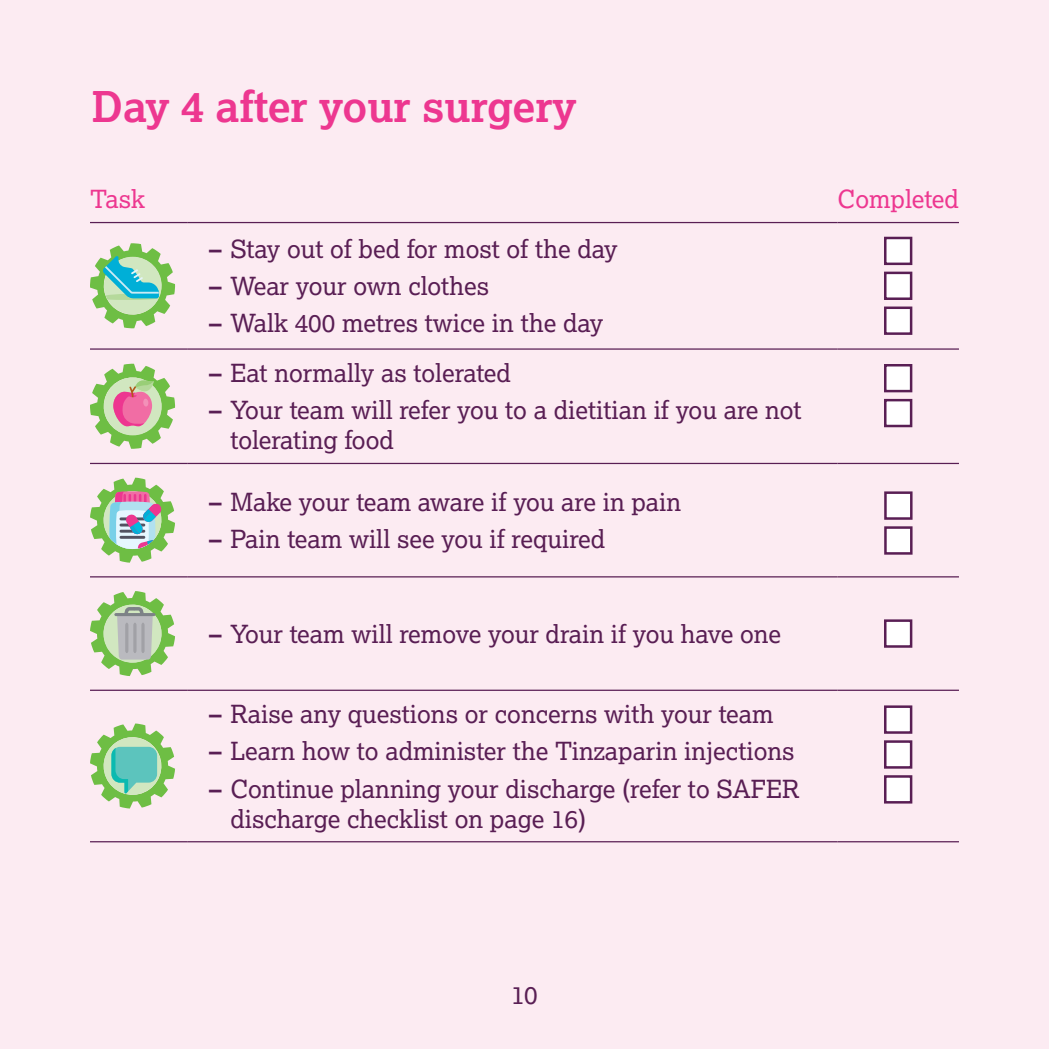
<style>
.page{position:relative;width:1049px;height:1049px;background:#fcebf2}
.page>*{position:absolute;margin:0;border:0;box-sizing:border-box;transform-origin:0 0}
.t1{font:700 42.5px "Lexia";color:#ed3790}
.t2{font:25px/30px "Lexia";color:#591e54}
.Table_body{font:25px "Lexia";color:#ed3790}
.s1{font-weight:700}
</style>
<div class="page">
<hr style="left:90px;top:222px;width:98px;height:1px;background:#591e54">
<hr style="left:188px;top:222px;width:649px;height:1px;background:#591e54">
<hr style="left:837px;top:222px;width:122px;height:1px;background:#591e54">
<hr style="left:90px;top:348px;width:98px;height:2px;background:#591e54">
<hr style="left:188px;top:348px;width:649px;height:2px;background:#591e54">
<hr style="left:837px;top:348px;width:122px;height:2px;background:#591e54">
<hr style="left:90px;top:463px;width:98px;height:1px;background:#591e54">
<hr style="left:188px;top:463px;width:649px;height:1px;background:#591e54">
<hr style="left:837px;top:463px;width:122px;height:1px;background:#591e54">
<hr style="left:90px;top:576px;width:98px;height:1px;background:#591e54">
<hr style="left:188px;top:576px;width:649px;height:1px;background:#591e54">
<hr style="left:837px;top:576px;width:122px;height:1px;background:#591e54">
<hr style="left:90px;top:690px;width:98px;height:1px;background:#591e54">
<hr style="left:188px;top:690px;width:649px;height:1px;background:#591e54">
<hr style="left:837px;top:690px;width:122px;height:1px;background:#591e54">
<hr style="left:90px;top:841px;width:98px;height:1px;background:#591e54">
<hr style="left:188px;top:841px;width:649px;height:1px;background:#591e54">
<hr style="left:837px;top:841px;width:122px;height:1px;background:#591e54">
<svg style="left:90px;top:243px;width:85px;height:85px"></svg>
<div style="left:884px;top:237px;width:28px;height:28px;background:#fff;border:2px solid #591e54"></div>
<div style="left:884px;top:272px;width:28px;height:28px;background:#fff;border:2px solid #591e54"></div>
<div style="left:884px;top:306px;width:28px;height:29px;background:#fff;border:2px solid #591e54"></div>
<svg style="left:90px;top:364px;width:85px;height:85px"></svg>
<div style="left:884px;top:364px;width:28px;height:28px;background:#fff;border:2px solid #591e54"></div>
<div style="left:884px;top:399px;width:28px;height:28px;background:#fff;border:2px solid #591e54"></div>
<svg style="left:90px;top:478px;width:85px;height:85px"></svg>
<svg style="left:90px;top:591px;width:85px;height:85px"></svg>
<div style="left:884px;top:619px;width:28px;height:29px;background:#fff;border:2px solid #591e54"></div>
<svg style="left:90px;top:723px;width:85px;height:85px"></svg>
<div style="left:884px;top:705px;width:28px;height:29px;background:#fff;border:2px solid #591e54"></div>
<div style="left:884px;top:740px;width:28px;height:29px;background:#fff;border:2px solid #591e54"></div>
<div style="left:884px;top:775px;width:28px;height:28px;background:#fff;border:2px solid #591e54"></div>
<div style="left:884px;top:491px;width:28px;height:29px;background:#fff;border:2px solid #591e54"></div>
<div style="left:884px;top:526px;width:28px;height:29px;background:#fff;border:2px solid #591e54"></div>
<p class="t1" style="left:92px;top:80px;width:486px">Day 4 after your surgery</p>
<p class="Table_body" style="left:90px;top:184px;width:57px">Task</p>
<p class="Table_body" style="left:837px;top:184px;width:123px">Completed</p>
<p class="t2" style="left:209px;top:233px;width:410px"><span class="s1">–</span> Stay out of bed for most of the day</p>
<p class="t2" style="left:209px;top:271px;width:282px"><span class="s1">–</span> Wear your own clothes</p>
<p class="t2" style="left:209px;top:308px;width:396px"><span class="s1">–</span> Walk 400 metres twice in the day</p>
<p class="t2" style="left:209px;top:357px;width:303px"><span class="s1">–</span> Eat normally as tolerated</p>
<p class="t2" style="left:230px;top:395px;width:573px;text-indent:-21px"><span class="s1">–</span> Your team will refer you to a dietitian if you are not tolerating food</p>
<p class="t2" style="left:209px;top:486px;width:474px"><span class="s1">–</span> Make your team aware if you are in pain</p>
<p class="t2" style="left:209px;top:523px;width:398px"><span class="s1">–</span> Pain team will see you if required</p>
<p class="t2" style="left:209px;top:618px;width:574px"><span class="s1">–</span> Your team will remove your drain if you have one</p>
<p class="t2" style="left:209px;top:699px;width:566px"><span class="s1">–</span> Raise any questions or concerns with your team</p>
<p class="t2" style="left:209px;top:736px;width:587px"><span class="s1">–</span> Learn how to administer the Tinzaparin injections</p>
<p class="t2" style="left:230px;top:773px;width:571px;text-indent:-21px"><span class="s1">–</span> Continue planning your discharge (refer to SAFER discharge checklist on page 16)</p>
<p class="t2" style="left:511px;top:979px;width:28px">10</p>
</div>
